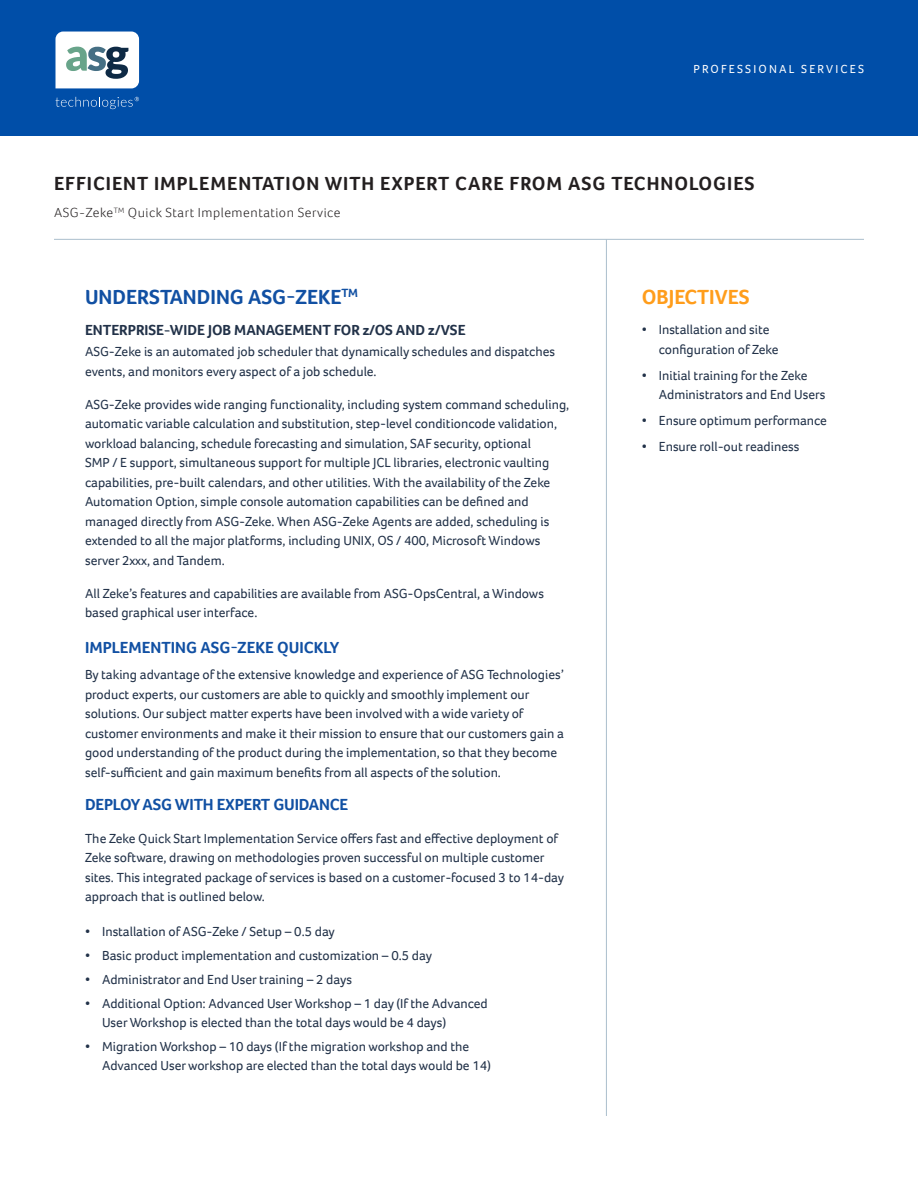
<style>
.page{position:relative;width:918px;height:1188px;background:#fff}
.page>*{position:absolute;margin:0;border:0;box-sizing:border-box;transform-origin:0 0}
.paragraph_header{font:700 21px "Foco";color:#1150a3}
.right_margin_header{font:700 21px "Foco";color:#ff9d1b}
.t1{font:700 19.5px "Foco";letter-spacing:.05em;color:#231f20}
.paragraph_smaller_su{font:700 16.5px "Foco";color:#1150a3}
.body_primary{font:700 16.5px "Foco";letter-spacing:-.01em;color:#1150a3}
.t2{font:700 15px "Foco";color:#223249}
.body_primary-2{font:13.5px/19.5px "Foco";color:#223249}
.t3{font:300 13.5px "Foco";letter-spacing:.04em;color:#231f20}
.t4{font:12px "Foco";letter-spacing:.18em;color:#fff}
</style>
<div class="page">
<hr style="left:54px;top:239px;width:810px;height:1px;background:#aabecc">
<hr style="left:606px;top:239px;width:1px;height:877px;background:#aabecc">
<div style="left:0;top:0;width:918px;height:135px;background:#004ea8"></div>
<svg style="left:56px;top:97px;width:83px;height:12px"></svg>
<svg style="left:56px;top:32px;width:83px;height:56px;background:#ced8db"></svg>
<p class="t4" style="left:693px;top:61px;width:172px">PROFESSIONAL SERVICES</p>
<h2 class="t1" style="left:54px;top:170px;width:702px">EFFICIENT IMPLEMENTATION WITH EXPERT CARE FROM ASG TECHNOLOGIES</h2>
<p class="t3" style="left:54px;top:204px;width:288px">ASG-Zeke<sup>TM</sup> Quick Start Implementation Service</p>
<p class="paragraph_header" style="left:85px;top:283px;width:274px">UNDERSTANDING ASG-ZEKE<sup>TM</sup></p>
<h3 class="t2" style="left:85px;top:320px;width:382px">ENTERPRISE-WIDE JOB MANAGEMENT FOR z/OS AND z/VSE</h3>
<p class="body_primary-2" style="left:85px;top:342px;width:472px">ASG-Zeke is an automated job scheduler that dynamically schedules and dispatches events, and monitors every aspect of a job schedule.</p>
<p class="body_primary-2" style="left:85px;top:394px;width:486px">ASG-Zeke provides wide ranging functionality, including system command scheduling, automatic variable calculation and substitution, step-level conditioncode validation, workload balancing, schedule forecasting and simulation, SAF security, optional<br>SMP / E support, simultaneous support for multiple JCL libraries, electronic vaulting capabilities, pre-built calendars, and other utilities. With the availability of the Zeke Automation Option, simple console automation capabilities can be defined and managed directly from ASG-Zeke. When ASG-Zeke Agents are added, scheduling is extended to all the major platforms, including UNIX, OS / 400, Microsoft Windows server 2xxx, and Tandem.</p>
<p class="body_primary-2" style="left:85px;top:583px;width:460px">All Zeke’s features and capabilities are available from ASG-OpsCentral, a Windows based graphical user interface.</p>
<p class="paragraph_smaller_su" style="left:85px;top:637px;width:256px">IMPLEMENTING ASG-ZEKE QUICKLY</p>
<p class="body_primary-2" style="left:85px;top:665px;width:480px">By taking advantage of the extensive knowledge and experience of ASG Technologies’ product experts, our customers are able to quickly and smoothly implement our solutions. Our subject matter experts have been involved with a wide variety of customer environments and make it their mission to ensure that our customers gain a good understanding of the product during the implementation, so that they become self-sufficient and gain maximum benefits from all aspects of the solution.</p>
<p class="body_primary" style="left:85px;top:793px;width:265px">DEPLOY ASG WITH EXPERT GUIDANCE</p>
<p class="body_primary-2" style="left:85px;top:828px;width:481px">The Zeke Quick Start Implementation Service offers fast and effective deployment of Zeke software, drawing on methodologies proven successful on multiple customer sites. This integrated package of services is based on a customer-focused 3 to 14-day approach that is outlined below.</p>
<p class="body_primary-2" style="left:85px;top:922px;width:251px">• Installation of ASG-Zeke / Setup – 0.5 day</p>
<p class="body_primary-2" style="left:85px;top:946px;width:349px">• Basic product implementation and customization – 0.5 day</p>
<p class="body_primary-2" style="left:85px;top:969px;width:268px">• Administrator and End User training – 2 days</p>
<p class="body_primary-2" style="left:102px;top:993px;width:387px;text-indent:-17px">• Additional Option: Advanced User Workshop – 1 day (If the Advanced<br>User Workshop is elected than the total days would be 4 days)</p>
<p class="body_primary-2" style="left:102px;top:1036px;width:390px;text-indent:-17px">• Migration Workshop – 10 days (If the migration workshop and the<br>Advanced User workshop are elected than the total days would be 14)</p>
<p class="right_margin_header" style="left:642px;top:283px;width:109px">OBJECTIVES</p>
<p class="body_primary-2" style="left:659px;top:320px;width:121px;text-indent:-17px">• Installation and site configuration of Zeke</p>
<p class="body_primary-2" style="left:659px;top:365px;width:168px;text-indent:-17px">• Initial training for the Zeke<br>Administrators and End Users</p>
<p class="body_primary-2" style="left:642px;top:410px;width:187px">• Ensure optimum performance</p>
<p class="body_primary-2" style="left:642px;top:436px;width:159px">• Ensure roll-out readiness</p>
</div>
